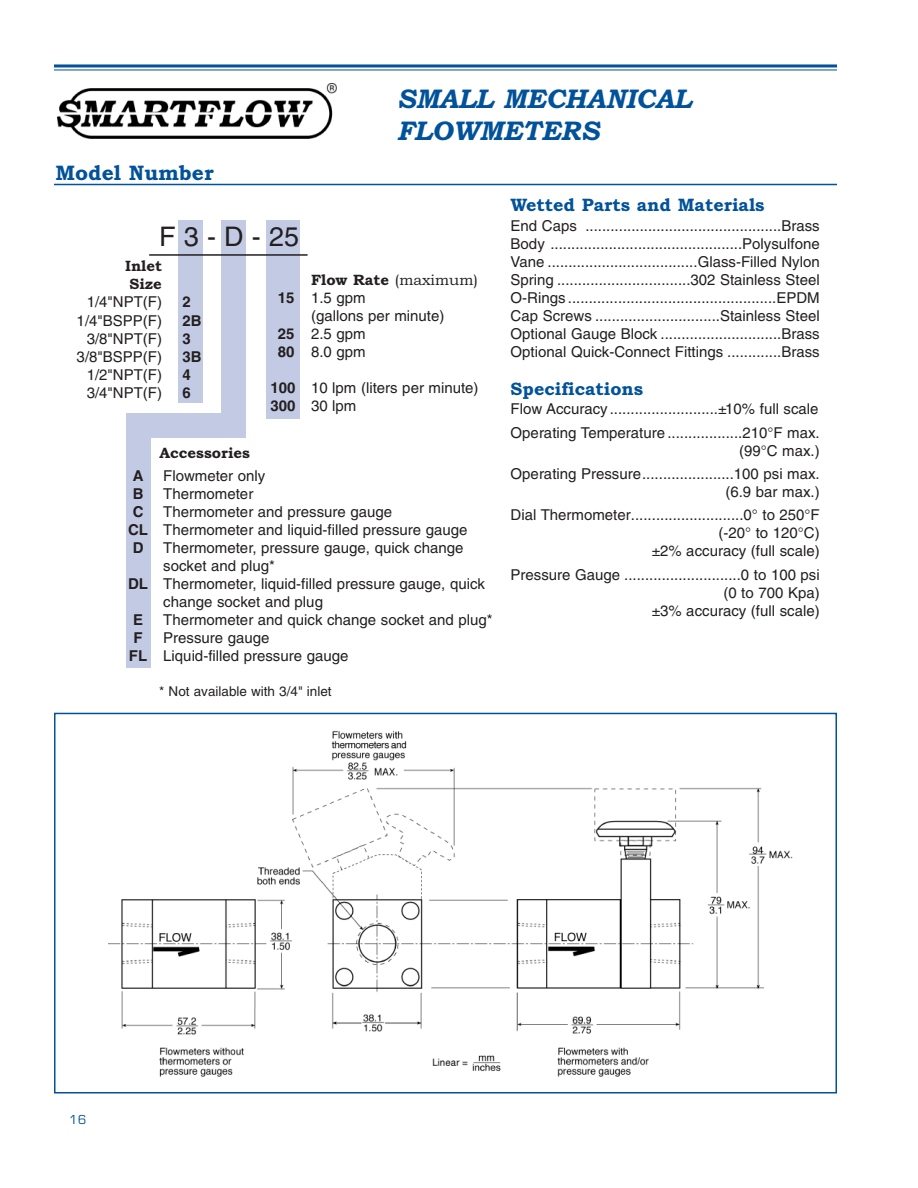
<style>
.page{position:relative;width:918px;height:1188px;background:#fff}
.page>*{position:absolute;margin:0;border:0;box-sizing:border-box;transform-origin:0 0}
.t1{font:italic 700 27px/32.4px "Bookman Old Style";color:#01529a}
.t2{font:27px "Helvetica";color:#231f20}
.t3{font:700 21px "Bookman Old Style";color:#01529a}
.t4{font:700 18px "Bookman Old Style";color:#01529a}
.t5{font:15px/18px "Helvetica";color:#231f20;text-align:right}
.t6{font:700 15px/18px "Bookman Old Style";color:#231f20}
.t7{font:15px "Bookman Old Style";color:#231f20}
.t8{font:700 15px "Helvetica";color:#231f20}
.t9{font:13.5px "Helvetica";color:#231f20}
.t10{font:13.5px "Eurostile";color:#01529a}
.s1{font-weight:700}
</style>
<div class="page">
<hr style="left:54px;top:64px;width:783px;height:3px;background:#01529a">
<hr style="left:54px;top:69px;width:783px;height:1px;background:#01529a">
<div style="left:222px;top:220px;width:24px;height:218px;background:#c3cbe4"></div>
<div style="left:126px;top:414px;width:24px;height:254px;background:#c3cbe4"></div>
<div style="left:126px;top:414px;width:111px;height:24px;background:#c3cbe4"></div>
<div style="left:266px;top:220px;width:34px;height:198px;background:#c3cbe4"></div>
<div style="left:179px;top:220px;width:24px;height:182px;background:#c3cbe4"></div>
<hr style="left:54px;top:184px;width:783px;height:1px;background:#01529a">
<hr style="left:149px;top:254px;width:159px;height:2px;background:#231f20">
<img style="left:109px;top:730px;width:683px;height:347px">
<div style="left:54px;top:713px;width:783px;height:381px;border:2px solid #01529a"></div>
<img style="left:57px;top:84px;width:280px;height:55px">
<h2 class="t3" style="left:56px;top:161px;width:160px">Model Number</h2>
<h1 class="t1" style="left:397px;top:82px;width:296px">SMALL MECHANICAL<br>FLOWMETERS</h1>
<h1 class="t2" style="left:159px;top:227px;width:142px">F3-D-25</h1>
<p class="t6" style="left:125px;top:257px;width:38px">Inlet<br>Size</p>
<p class="t5" style="left:87px;top:295px;width:77px">1/4"NPT(F)</p>
<p class="t8" style="left:182px;top:296px;width:10px">2</p>
<p class="t5" style="left:77px;top:313px;width:87px">1/4"BSPP(F)</p>
<p class="t8" style="left:182px;top:314px;width:21px">2B</p>
<p class="t5" style="left:87px;top:331px;width:77px">3/8"NPT(F)</p>
<p class="t8" style="left:182px;top:332px;width:10px">3</p>
<p class="t5" style="left:77px;top:349px;width:87px">3/8"BSPP(F)</p>
<p class="t8" style="left:182px;top:350px;width:21px">3B</p>
<p class="t5" style="left:87px;top:367px;width:77px">1/2"NPT(F)</p>
<p class="t8" style="left:182px;top:368px;width:10px">4</p>
<p class="t5" style="left:87px;top:385px;width:77px">3/4"NPT(F)</p>
<p class="t8" style="left:182px;top:387px;width:10px">6</p>
<p class="t7" style="left:311px;top:271px;width:168px"><span class="s1">Flow Rate</span> (maximum)</p>
<p class="t5" style="left:278px;top:290px;width:89px"><span class="s1">15</span> 1.5 gpm</p>
<p class="t5" style="left:311px;top:308px;width:135px">(gallons per minute)</p>
<p class="t5" style="left:278px;top:326px;width:89px"><span class="s1">25</span> 2.5 gpm</p>
<p class="t5" style="left:278px;top:344px;width:89px"><span class="s1">80</span> 8.0 gpm</p>
<p class="t5" style="left:271px;top:380px;width:210px;text-align:left"><span class="s1">100</span> 10 lpm (liters per minute)<br><span class="s1">300</span> 30 lpm</p>
<p class="t6" style="left:159px;top:444px;width:92px">Accessories</p>
<p class="t8" style="left:133px;top:470px;width:12px">A</p>
<p class="t5" style="left:163px;top:469px;width:104px">Flowmeter only</p>
<p class="t8" style="left:133px;top:488px;width:12px">B</p>
<p class="t5" style="left:163px;top:487px;width:92px">Thermometer</p>
<p class="t8" style="left:133px;top:506px;width:12px">C</p>
<p class="t5" style="left:163px;top:505px;width:230px">Thermometer and pressure gauge</p>
<p class="t5" style="left:128px;top:523px;width:341px"><span class="s1">CL</span> Thermometer and liquid-filled pressure gauge</p>
<p class="t8" style="left:133px;top:542px;width:12px">D</p>
<p class="t5" style="left:163px;top:541px;width:302px">Thermometer, pressure gauge, quick change</p>
<p class="t5" style="left:163px;top:559px;width:113px">socket and plug*</p>
<p class="t5" style="left:128px;top:577px;width:358px"><span class="s1">DL</span> Thermometer, liquid-filled pressure gauge, quick</p>
<p class="t5" style="left:163px;top:595px;width:161px">change socket and plug</p>
<p class="t8" style="left:133px;top:614px;width:12px">E</p>
<p class="t5" style="left:163px;top:613px;width:331px">Thermometer and quick change socket and plug*</p>
<p class="t8" style="left:134px;top:632px;width:11px">F</p>
<p class="t5" style="left:129px;top:631px;width:221px;text-align:left;text-indent:34px">Pressure gauge<br><span class="s1">FL</span> Liquid-filled pressure gauge</p>
<p class="t9" style="left:159px;top:687px;width:174px">* Not available with 3/4" inlet</p>
<p class="t4" style="left:511px;top:194px;width:255px">Wetted Parts and Materials</p>
<p class="t5" style="left:511px;top:218px;width:311px;text-align:justify">End Caps ...............................................Brass Body ..............................................Polysulfone Vane ....................................Glass-Filled Nylon Spring ................................302 Stainless Steel O-Rings ..................................................EPDM Cap Screws ..............................Stainless Steel Optional Gauge Block .............................Brass Optional Quick-Connect Fittings .............Brass</p>
<p class="t4" style="left:511px;top:378px;width:134px">Specifications</p>
<p class="t5" style="left:511px;top:399px;width:311px;line-height:23.4px;text-align:left">Flow Accuracy..........................±10% full scale<br>Operating Temperature ..................210°F max.</p>
<p class="t5" style="left:511px;top:440px;width:311px;line-height:23.4px">(99°C max.)<br>Operating Pressure......................100 psi max.</p>
<p class="t5" style="left:511px;top:481px;width:311px;line-height:23.4px">(6.9 bar max.)<br>Dial Thermometer...........................0° to 250°F</p>
<p class="t5" style="left:652px;top:525px;width:169px">(-20° to 120°C)<br>±2% accuracy (full scale)</p>
<p class="t5" style="left:511px;top:567px;width:311px">Pressure Gauge ............................0 to 100 psi (0 to 700 Kpa)<br>±3% accuracy (full scale)</p>
<p class="t10" style="left:69px;top:1112px;width:19px">16</p>
</div>
